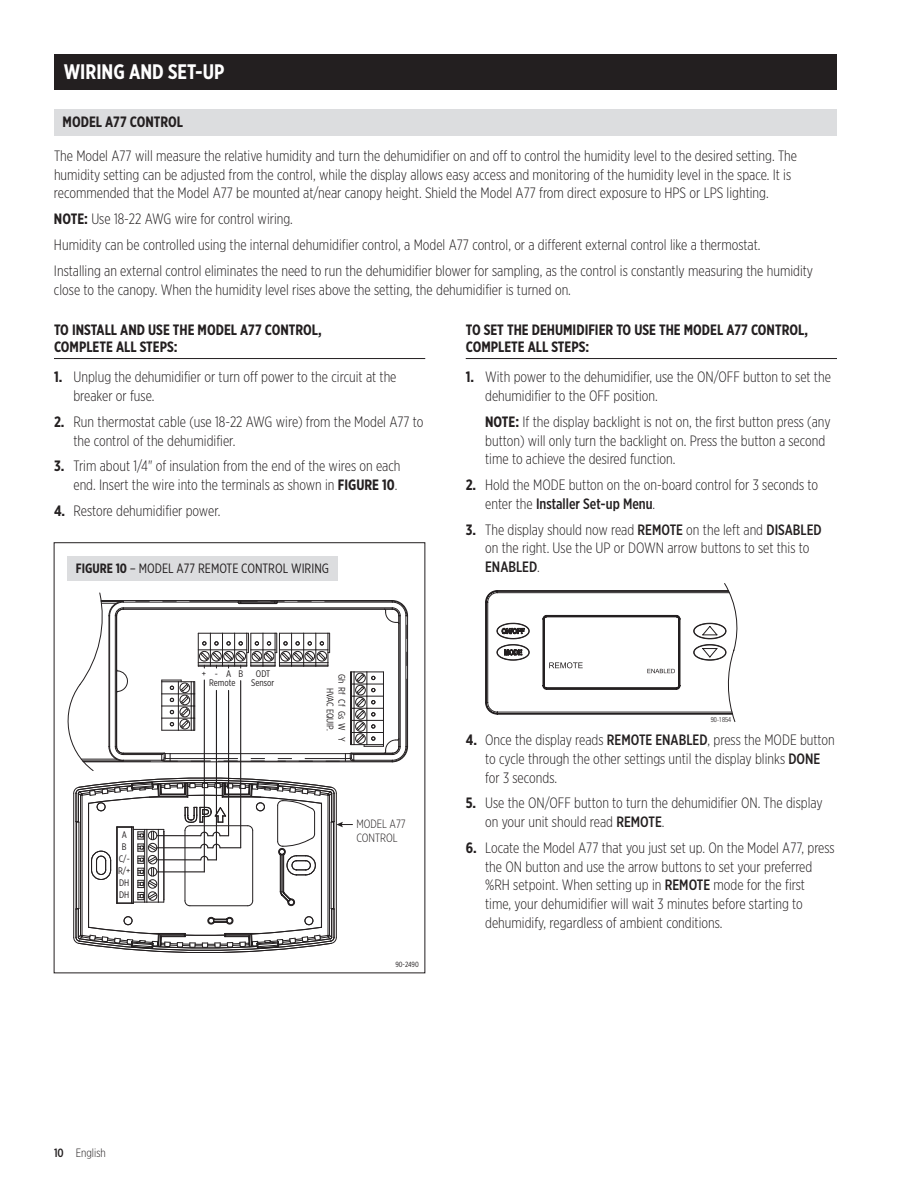
<style>
.page{position:relative;width:918px;height:1188px;background:#fff}
.page>*{position:absolute;margin:0;border:0;box-sizing:border-box;transform-origin:0 0}
.t1{font:700 21px "Gotham X Narrow";color:#fff}
.t2{font:300 15px/18.8px "Gotham X Narrow";color:#231f20}
.t3{font:700 15px/17.2px "Gotham X Narrow";color:#231f20}
.t4{font:13.5px "Gotham X Narrow";color:#231f20}
.t5{font:300 12px/13.5px "Gotham X Narrow";color:#231f20}
.t6{font:9.6px "Gotham X Narrow";color:#231f20}
.t7{font:9.45px "Gotham X Narrow";color:#231f20}
.t8{font:7.5px "Gotham X Narrow";letter-spacing:-.005em;color:#231f20}
.t9{font:300 condensed 6.9px "Univers";color:#231f20}
.s1{font-weight:700}
.s2{font-weight:500}
</style>
<div class="page">
<svg style="left:68px;top:593px;width:340px;height:360px"></svg>
<div style="left:54px;top:54px;width:783px;height:35px;background:#231f20"></div>
<div style="left:54px;top:109px;width:783px;height:26px;background:#dcdddf"></div>
<div style="left:67px;top:556px;width:271px;height:25px;background:#dcdddf"></div>
<hr style="left:54px;top:358px;width:371px;height:1px;background:#231f20">
<hr style="left:466px;top:358px;width:371px;height:1px;background:#231f20">
<svg style="left:485px;top:583px;width:252px;height:139px"></svg>
<h1 class="t1" style="left:64px;top:59px;width:162px">WIRING AND SET-UP</h1>
<p class="t3" style="left:63px;top:113px;width:122px">MODEL A77 CONTROL</p>
<p class="t2" style="left:54px;top:146px;width:745px">The Model A77 will measure the relative humidity and turn the dehumidifier on and off to control the humidity level to the desired setting. The humidity setting can be adjusted from the control, while the display allows easy access and monitoring of the humidity level in the space. It is recommended that the Model A77 be mounted at/near canopy height. Shield the Model A77 from direct exposure to HPS or LPS lighting.</p>
<p class="t2" style="left:54px;top:206px;width:761px;line-height:25.8px"><span class="s1">NOTE:</span> Use 18-22 AWG wire for control wiring.<br>Humidity can be controlled using the internal dehumidifier control, a Model A77 control, or a different external control like a thermostat.<br>Installing an external control eliminates the need to run the dehumidifier blower for sampling, as the control is constantly measuring the humidity</p>
<p class="t2" style="left:54px;top:280px;width:517px">close to the canopy. When the humidity level rises above the setting, the dehumidifier is turned on.</p>
<p class="t3" style="left:54px;top:321px;width:269px">TO INSTALL AND USE THE MODEL A77 CONTROL,<br>COMPLETE ALL STEPS:</p>
<p class="t2" style="left:73px;top:368px;width:325px;text-indent:-19px"><span class="s1">1.</span> Unplug the dehumidifier or turn off power to the circuit at the breaker or fuse.</p>
<p class="t2" style="left:73px;top:412px;width:352px;text-indent:-19px"><span class="s1">2.</span> Run thermostat cable (use 18-22 AWG wire) from the Model A77 to the control of the dehumidifier.</p>
<p class="t2" style="left:73px;top:457px;width:329px;text-indent:-19px"><span class="s1">3.</span> Trim about 1/4" of insulation from the end of the wires on each end. Insert the wire into the terminals as shown in <span class="s1">FIGURE 10</span>.</p>
<p class="t2" style="left:54px;top:501px;width:166px"><span class="s1">4.</span> Restore dehumidifier power.</p>
<p class="t4" style="left:76px;top:560px;width:255px"><span class="s1">FIGURE 10</span> – MODEL A77 REMOTE CONTROL WIRING</p>
<p class="t7" style="left:122px;top:829px;width:7px">A</p>
<p class="t7" style="left:122px;top:841px;width:6px">B</p>
<p class="t7" style="left:119px;top:853px;width:13px">C/-</p>
<p class="t7" style="left:118px;top:865px;width:14px">R/+</p>
<p class="t7" style="left:119px;top:877px;width:12px">DH</p>
<p class="t7" style="left:119px;top:889px;width:12px">DH</p>
<p class="t6" style="left:202px;top:667px;width:43px">+-AB</p>
<p class="t6" style="left:256px;top:667px;width:16px">ODT</p>
<p class="t6" style="left:209px;top:677px;width:28px">Remote</p>
<p class="t6" style="left:251px;top:677px;width:24px">Sensor</p>
<p class="t6" style="left:348px;top:674px;width:58px;rotate:90deg">Gh Rf Cf Gs W</p>
<p class="t6" style="left:348px;top:737px;width:6px;rotate:90deg">Y</p>
<p class="t6" style="left:336px;top:688px;width:45px;rotate:90deg">HVAC EQUIP.</p>
<p class="t5" style="left:356px;top:817px;width:51px">MODEL A77<br>CONTROL</p>
<p class="t8" style="left:395px;top:960px;width:25px">90-2490</p>
<p class="t3" style="left:466px;top:321px;width:344px">TO SET THE DEHUMIDIFIER TO USE THE MODEL A77 CONTROL,<br>COMPLETE ALL STEPS:</p>
<p class="t2" style="left:485px;top:368px;width:347px;text-indent:-19px"><span class="s1">1.</span> With power to the dehumidifier, use the ON/OFF button to set the dehumidifier to the OFF position.</p>
<p class="t2" style="left:485px;top:412px;width:347px"><span class="s1">NOTE:</span> If the display backlight is not on, the first button press (any button) will only turn the backlight on. Press the button a second time to achieve the desired function.</p>
<p class="t2" style="left:485px;top:475px;width:334px;text-indent:-19px"><span class="s1">2.</span> Hold the MODE button on the on-board control for 3 seconds to enter the <span class="s2">Installer Set-up Menu</span>.</p>
<p class="t2" style="left:485px;top:520px;width:338px;text-indent:-19px"><span class="s1">3.</span> The display should now read <span class="s2">REMOTE</span> on the left and <span class="s2">DISABLED </span>on the right. Use the UP or DOWN arrow buttons to set this to<br><span class="s2">ENABLED</span>.</p>
<p class="t9" style="left:711px;top:715px;width:22px">90-1854</p>
<p class="t2" style="left:485px;top:730px;width:351px;text-indent:-19px"><span class="s1">4.</span> Once the display reads <span class="s2">REMOTE ENABLED</span>, press the MODE button to cycle through the other settings until the display blinks <span class="s2">DONE </span>for 3 seconds.</p>
<p class="t2" style="left:485px;top:793px;width:339px;text-indent:-19px"><span class="s1">5.</span> Use the ON/OFF button to turn the dehumidifier ON. The display on your unit should read <span class="s2">REMOTE</span>.</p>
<p class="t2" style="left:485px;top:838px;width:351px;text-indent:-19px"><span class="s1">6.</span> Locate the Model A77 that you just set up. On the Model A77, press the ON button and use the arrow buttons to set your preferred %RH setpoint. When setting up in <span class="s2">REMOTE</span> mode for the first time, your dehumidifier will wait 3 minutes before starting to dehumidify, regardless of ambient conditions.</p>
<p class="t5" style="left:54px;top:1146px;width:53px"><span class="s2">10</span> English</p>
</div>
